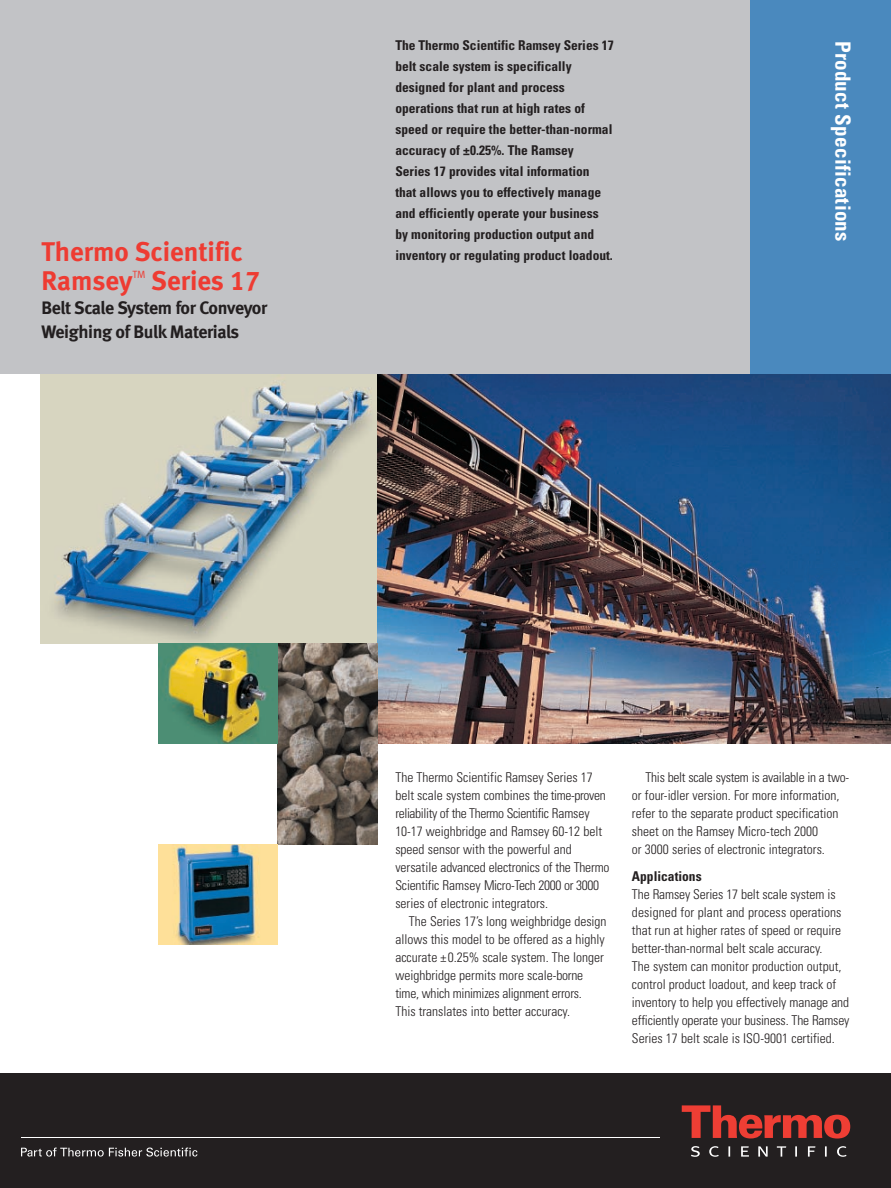
<style>
.page{position:relative;width:891px;height:1188px;background:#fff}
.page>*{position:absolute;margin:0;border:0;box-sizing:border-box;transform-origin:0 0}
.t1{font:27px "Meta Bold LF";color:#ee3b32}
.t2{font:700 condensed 21px "Univers";letter-spacing:.015em;color:#fff}
.t3{font:18px/24px "Meta Bold LF";letter-spacing:-.025em;color:#231f20}
.t4{font:300 condensed 13.5px/18px "Univers";color:#231f20}
.t5{font:700 condensed 13.5px/21px "Univers";color:#231f20}
.t6{font:10.5px "Meta Normal LF";color:#ee3b32}
</style>
<div class="page">
<img style="left:40px;top:374px;width:337px;height:269px">
<img style="left:377px;top:374px;width:514px;height:370px">
<div style="left:0;top:0;width:750px;height:374px;background:#c2c3c6"></div>
<div style="left:750px;top:0;width:141px;height:374px;background:#4a89be"></div>
<div style="left:0;top:1073px;width:891px;height:115px;background:#231f20"></div>
<svg style="left:21px;top:1148px;width:176px;height:9px"></svg>
<svg style="left:682px;top:1105px;width:168px;height:34px"></svg>
<svg style="left:691px;top:1146px;width:156px;height:11px"></svg>
<hr style="left:21px;top:1137px;width:638px;height:1px;background:#fff">
<img style="left:277px;top:643px;width:100px;height:201px">
<img style="left:159px;top:643px;width:118px;height:101px">
<img style="left:159px;top:844px;width:118px;height:101px">
<p class="t5" style="left:395px;top:36px;width:220px">The Thermo Scientific Ramsey Series 17 belt scale system is specifically designed for plant and process operations that run at high rates of speed or require the better-than-normal accuracy of ±0.25%. The Ramsey<br>Series 17 provides vital information that allows you to effectively manage and efficiently operate your business by monitoring production output and</p>
<h1 class="t1" style="left:42px;top:243px;width:203px">Thermo Scientific</h1>
<p class="t5" style="left:395px;top:246px;width:219px">inventory or regulating product loadout.</p>
<h1 class="t1" style="left:42px;top:271px;width:92px">Ramsey</h1>
<p class="t6" style="left:133px;top:271px;width:14px">TM</p>
<h1 class="t1" style="left:151px;top:271px;width:111px">Series 17</h1>
<h3 class="t3" style="left:42px;top:297px;width:227px">Belt Scale System for Conveyor<br>Weighing of Bulk Materials</h3>
<h2 class="t2" style="left:851px;top:41px;width:203px;rotate:90deg">Product Specifications</h2>
<p class="t4" style="left:395px;top:769px;width:216px">The Thermo Scientific Ramsey Series 17 belt scale system combines the time-proven reliability of the Thermo Scientific Ramsey 10-17 weighbridge and Ramsey 60-12 belt speed sensor with the powerful and versatile advanced electronics of the Thermo Scientific Ramsey Micro-Tech 2000 or 3000 series of electronic integrators.</p>
<p class="t4" style="left:395px;top:913px;width:213px;text-indent:14px">The Series 17’s long weighbridge design allows this model to be offered as a highly accurate ±0.25% scale system. The longer weighbridge permits more scale-borne time, which minimizes alignment errors.<br>This translates into better accuracy.</p>
<p class="t4" style="left:632px;top:769px;width:219px;text-indent:14px">This belt scale system is available in a two&shy;or four-idler version. For more information, refer to the separate product specification sheet on the Ramsey Micro-tech 2000<br>or 3000 series of electronic integrators.</p>
<p class="t5" style="left:632px;top:866px;width:71px">Applications</p>
<p class="t4" style="left:632px;top:886px;width:219px">The Ramsey Series 17 belt scale system is designed for plant and process operations that run at higher rates of speed or require better-than-normal belt scale accuracy.<br>The system can monitor production output, control product loadout, and keep track of inventory to help you effectively manage and efficiently operate your business. The Ramsey Series 17 belt scale is ISO-9001 certified.</p>
</div>
